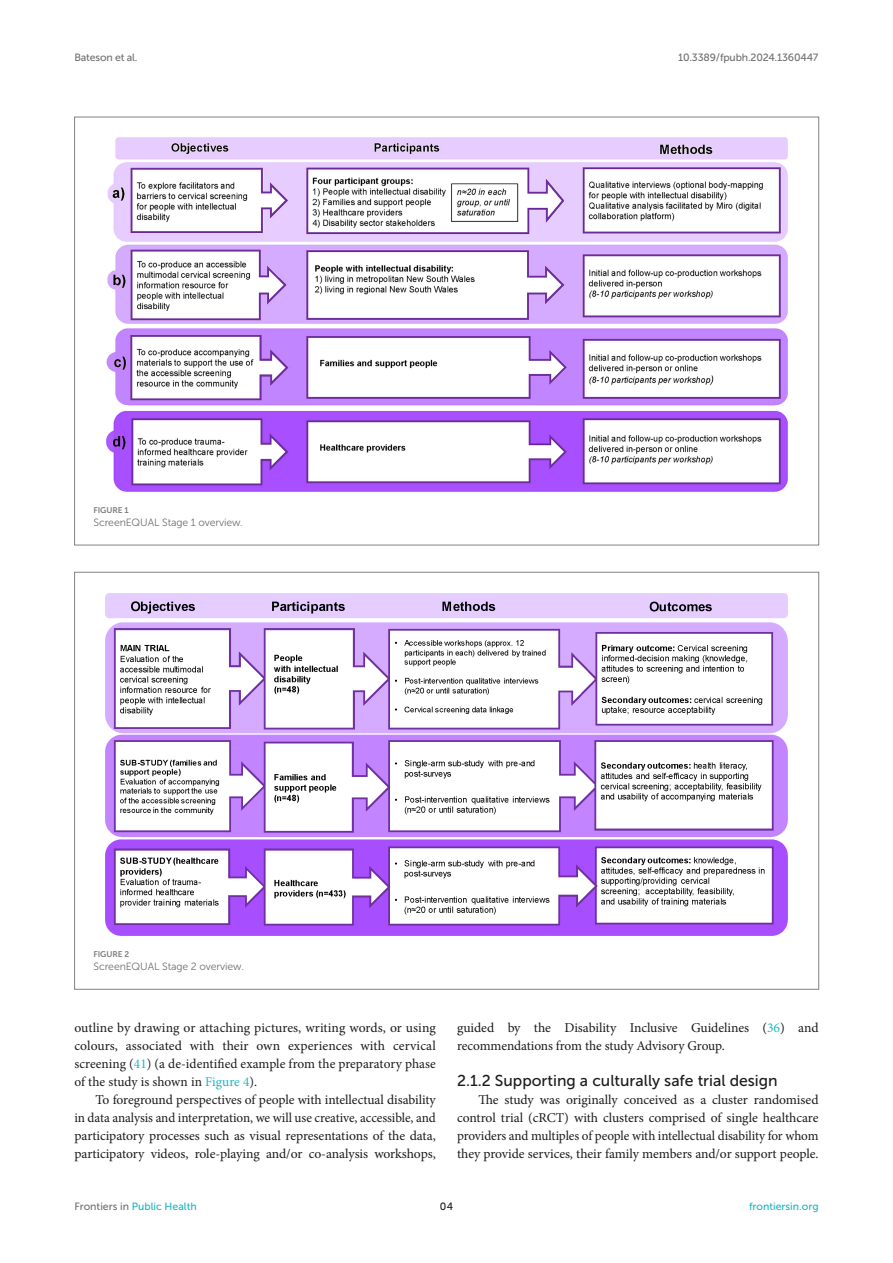
<style>
.page{position:relative;width:893px;height:1263px;background:#fff}
.page>*{position:absolute;margin:0;border:0;box-sizing:border-box;transform-origin:0 0}
.HEAD_3{font:15.75px "Museo Sans 500";color:#1b1c1b}
.TEXT{font:13.5px/18px "Minion Pro";letter-spacing:-.005em;color:#1b1c1b;text-align:justify}
.TEXT_FLUSH{font:13.5px/18px "Minion Pro";letter-spacing:-.005em;color:#1b1c1b;text-align:justify}
.FIG_LEG{font:10.5px "Museo Sans 300";letter-spacing:-.01em;color:#706f70}
.t1{font:10.5px "Museo Sans 500";letter-spacing:-.015em;color:#706f70}
.t2{font:10.5px "Museo Sans 500";color:#1db5c3}
.t3{font:10.5px "Museo Sans 500";color:#1b1c1b}
.FIG_HD{font:8.25px "Museo Sans 700";letter-spacing:-.01em;color:#7e7f7f}
.s1{color:#1db5c3}
.s2{color:#706f70}
</style>
<div class="page">
<img style="left:106px;top:137px;width:682px;height:355px">
<img style="left:105px;top:593px;width:683px;height:343px">
<p class="t1" style="left:74px;top:51px;width:65px">Bateson et al.</p>
<p class="t1" style="left:678px;top:51px;width:142px">10.3389/fpubh.2024.1360447</p>
<p class="FIG_HD" style="left:94px;top:505px;width:37px">FIGURE 1</p>
<p class="FIG_LEG" style="left:94px;top:517px;width:151px">ScreenEQUAL Stage 1 overview.</p>
<p class="FIG_HD" style="left:94px;top:949px;width:37px">FIGURE 2</p>
<p class="FIG_LEG" style="left:94px;top:961px;width:152px">ScreenEQUAL Stage 2 overview.</p>
<p class="TEXT" style="left:74px;top:1019px;width:363px">outline by drawing or attaching pictures, writing words, or using colours, associated with their own experiences with cervical screening (<span class="s1">41</span>) (a de-identified example from the preparatory phase of the study is shown in <span class="s1">Figure 4</span>).</p>
<p class="TEXT" style="left:74px;top:1091px;width:363px;text-indent:21px">To foreground perspectives of people with intellectual disability in data analysis and interpretation, we will use creative, accessible, and participatory processes such as visual representations of the data, participatory videos, role-playing and/or co-analysis workshops,</p>
<p class="TEXT" style="left:457px;top:1019px;width:363px">guided by the Disability Inclusive Guidelines (<span class="s1">36</span>) and recommendations from the study Advisory Group.</p>
<p class="HEAD_3" style="left:457px;top:1072px;width:322px">2.1.2 Supporting a culturally safe trial design</p>
<p class="TEXT_FLUSH" style="left:457px;top:1091px;width:363px;text-indent:21px">The study was originally conceived as a cluster randomised control trial (cRCT) with clusters comprised of single healthcare providers and multiples of people with intellectual disability for whom they provide services, their family members and/or support people.</p>
<p class="t2" style="left:74px;top:1200px;width:124px"><span class="s2">Frontiers in</span> Public Health</p>
<p class="t3" style="left:440px;top:1200px;width:15px">04</p>
<p class="t2" style="left:749px;top:1200px;width:71px">frontiersin.org</p>
</div>
